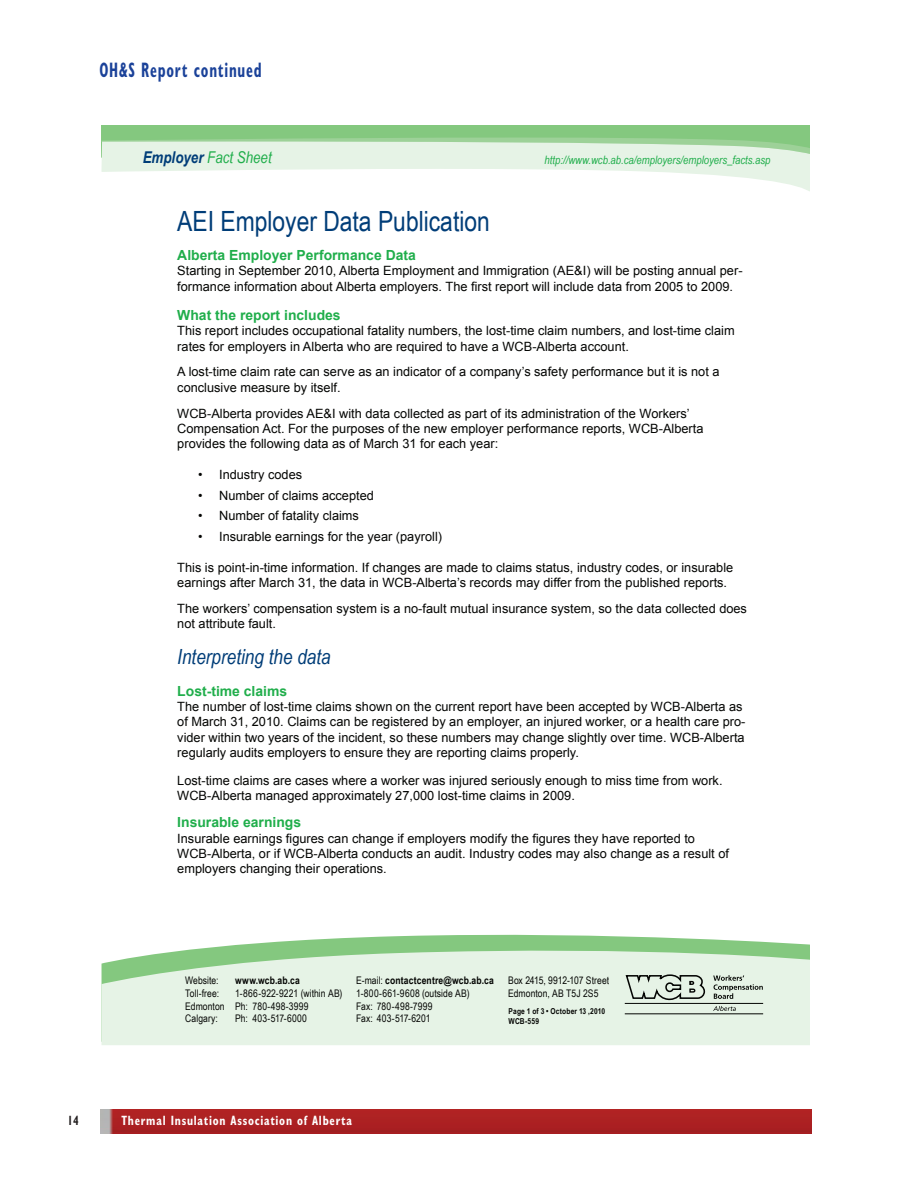
<style>
.page{position:relative;width:918px;height:1188px;background:#fff}
.page>*{position:absolute;margin:0;border:0;box-sizing:border-box;transform-origin:0 0}
.t1{font:27.9px "Arial Narrow";color:#003d78}
.t2{font:700 condensed 21px "Gill Sans Std";letter-spacing:.05em;color:#1b4299;scale:.7 1}
.t3{font:italic 20.85px "Arial Narrow";color:#003d78}
.t4{font:italic 16.2px "Arial Narrow";color:#20ae4b}
.t5{font:700 13.95px "Arial";color:#20ae4b}
.t6{font:700 condensed 13.5px "Gill Sans Std";letter-spacing:.065em;color:#fff;scale:.85 1}
.t7{font:700 13.5px "Gill Sans Std";color:#231f20;scale:.75 1}
.t8{font:12.75px/15.3px "Arial";color:#040503}
.t9{font:italic 11.55px "Arial Narrow";color:#20ae4b}
.t10{font:10.5px "Arial Narrow";letter-spacing:.01em;color:#040503}
.t11{font:700 10.5px "Arial Narrow";letter-spacing:.015em;color:#040503}
.t12{font:10.5px "Arial Narrow";letter-spacing:-.01em;color:#040503}
.t13{font:700 8.1px/9.8px "Arial Narrow";letter-spacing:.02em;color:#040503}
.s1{font-weight:700;color:#003d78}
.s2{font-weight:400}
</style>
<div class="page">
<img style="left:100px;top:1109px;width:711px;height:25px">
<div style="left:102px;top:125px;width:708px;height:59px;background:#84c87f"></div>
<svg style="left:102px;top:138px;width:708px;height:53px"></svg>
<svg style="left:237px;top:934px;width:573px;height:11px;fill:#84c87f"></svg>
<svg style="left:102px;top:945px;width:708px;height:100px;background:#daedda"></svg>
<svg style="left:625px;top:974px;width:81px;height:27px;background:#b6c0b6"></svg>
<svg style="left:713px;top:975px;width:50px;height:24px"></svg>
<hr style="left:625px;top:1003px;width:138px;height:1px;background:#040503">
<hr style="left:625px;top:1013px;width:138px;height:1px;background:#040503">
<svg style="left:713px;top:1006px;width:23px;height:5px"></svg>
<h2 class="t2" style="left:99px;top:57px;width:234px">OH&amp;S Report continued</h2>
<p class="t4" style="left:143px;top:146px;width:130px"><span class="s1">Employer</span> Fact Sheet</p>
<p class="t9" style="left:545px;top:152px;width:227px">http://www.wcb.ab.ca/employers/employers_facts.asp</p>
<h1 class="t1" style="left:177px;top:201px;width:314px">AEI Employer Data Publication</h1>
<p class="t5" style="left:177px;top:246px;width:240px">Alberta Employer Performance Data</p>
<p class="t8" style="left:177px;top:263px;width:567px">Starting in September 2010, Alberta Employment and Immigration (AE&amp;I) will be posting annual per&shy;formance information about Alberta employers. The first report will include data from 2005 to 2009.</p>
<p class="t5" style="left:177px;top:306px;width:165px">What the report includes</p>
<p class="t8" style="left:177px;top:323px;width:559px">This report includes occupational fatality numbers, the lost-time claim numbers, and lost-time claim rates for employers in Alberta who are required to have a WCB-Alberta account.</p>
<p class="t8" style="left:177px;top:364px;width:544px">A lost-time claim rate can serve as an indicator of a company’s safety performance but it is not a conclusive measure by itself.</p>
<p class="t8" style="left:177px;top:406px;width:528px">WCB-Alberta provides AE&amp;I with data collected as part of its administration of the Workers’<br>Compensation Act. For the purposes of the new employer performance reports, WCB-Alberta provides the following data as of March 31 for each year:</p>
<p class="t8" style="left:219px;top:465px;width:224px;line-height:20.5px">Industry codes<br>Number of claims accepted<br>Number of fatality claims<br>Insurable earnings for the year (payroll)</p>
<p class="t8" style="left:177px;top:560px;width:557px">This is point-in-time information. If changes are made to claims status, industry codes, or insurable earnings after March 31, the data in WCB-Alberta’s records may differ from the published reports.</p>
<p class="t8" style="left:177px;top:601px;width:571px">The workers’ compensation system is a no-fault mutual insurance system, so the data collected does not attribute fault.</p>
<h3 class="t3" style="left:177px;top:642px;width:155px">Interpreting the data</h3>
<p class="t5" style="left:177px;top:682px;width:111px">Lost-time claims</p>
<p class="t8" style="left:177px;top:699px;width:570px">The number of lost-time claims shown on the current report have been accepted by WCB-Alberta as of March 31, 2010. Claims can be registered by an employer, an injured worker, or a health care pro&shy;vider within two years of the incident, so these numbers may change slightly over time. WCB-Alberta regularly audits employers to ensure they are reporting claims properly.</p>
<p class="t8" style="left:177px;top:773px;width:547px">Lost-time claims are cases where a worker was injured seriously enough to miss time from work.<br>WCB-Alberta managed approximately 27,000 lost-time claims in 2009.</p>
<p class="t5" style="left:177px;top:813px;width:125px">Insurable earnings</p>
<p class="t8" style="left:177px;top:831px;width:553px">Insurable earnings figures can change if employers modify the figures they have reported to<br>WCB-Alberta, or if WCB-Alberta conducts an audit. Industry codes may also change as a result of employers changing their operations.</p>
<p class="t8" style="left:198px;top:465px;width:6px;line-height:20.5px;text-align:justify">• • • •</p>
<p class="t10" style="left:185px;top:973px;width:35px">Website:</p>
<p class="t11" style="left:235px;top:973px;width:66px">www.wcb.ab.ca</p>
<p class="t11" style="left:356px;top:973px;width:139px"><span class="s2">E-mail:</span> contactcentre@wcb.ab.ca</p>
<p class="t12" style="left:508px;top:973px;width:102px">Box 2415, 9912-107 Street</p>
<p class="t10" style="left:185px;top:986px;width:35px">Toll-free:</p>
<p class="t10" style="left:235px;top:986px;width:109px">1-866-922-9221 (within AB)</p>
<p class="t10" style="left:356px;top:986px;width:115px">1-800-661-9608 (outside AB)</p>
<p class="t10" style="left:508px;top:986px;width:92px">Edmonton, AB T5J 2S5</p>
<p class="t10" style="left:185px;top:998px;width:125px">Edmonton Ph: 780-498-3999</p>
<p class="t10" style="left:356px;top:998px;width:78px">Fax: 780-498-7999</p>
<p class="t10" style="left:185px;top:1011px;width:34px">Calgary:</p>
<p class="t10" style="left:235px;top:1011px;width:73px">Ph: 403-517-6000</p>
<p class="t10" style="left:356px;top:1011px;width:76px">Fax: 403-517-6201</p>
<p class="t13" style="left:509px;top:1006px;width:98px">Page 1 of 3 • October 13 ,2010<br>WCB-559</p>
<p class="t7" style="left:68px;top:1113px;width:16px">14</p>
<p class="t6" style="left:122px;top:1113px;width:273px">Thermal Insulation Association of Alberta</p>
</div>
